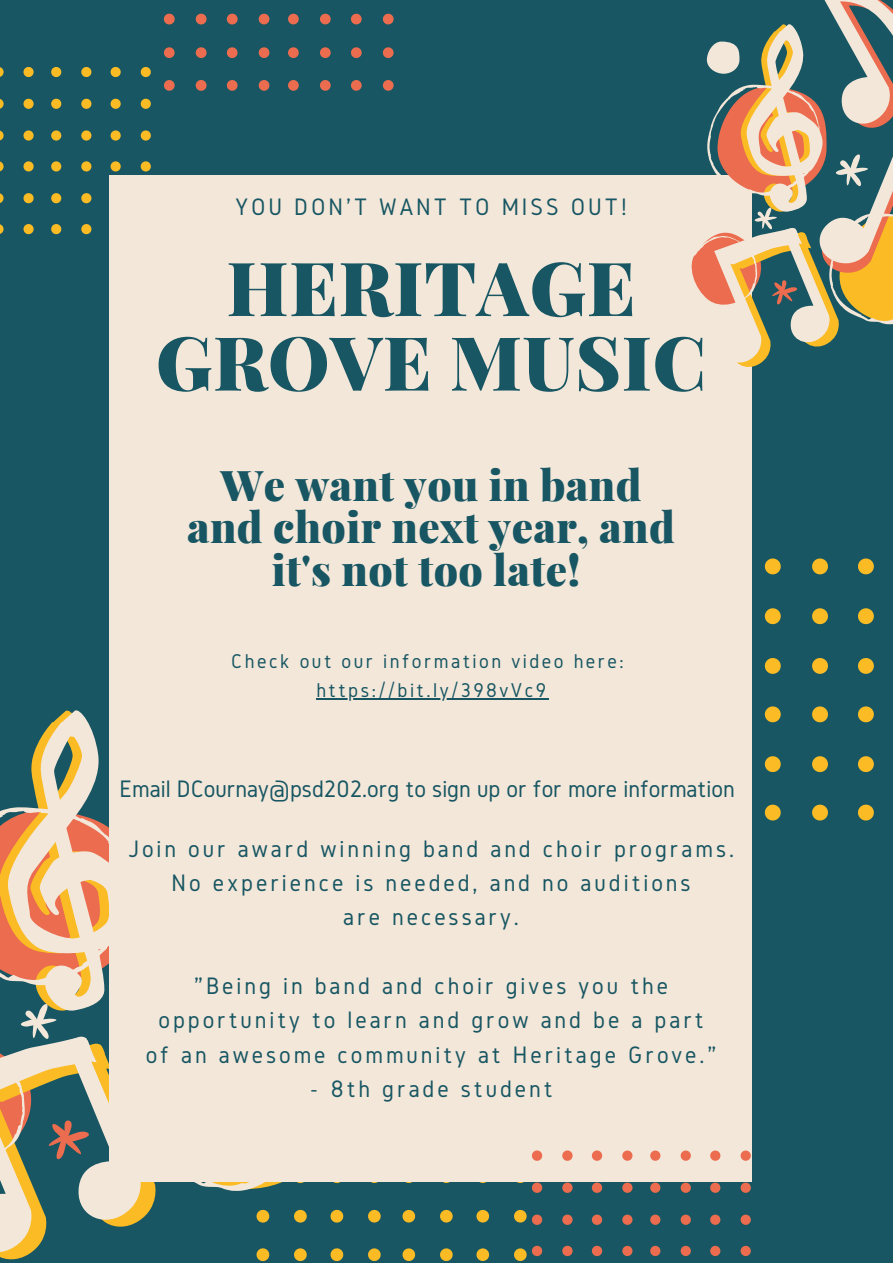
<style>
.page{position:relative;width:893px;height:1263px;background:#175662}
.page>*{position:absolute;margin:0;border:0;box-sizing:border-box;transform-origin:0 0}
.t1{font:900 74.78px/74.6px "Playfair Display";letter-spacing:.01em;color:#175662;text-align:center}
.t2{font:900 42.38px/42.2px "Playfair Display";letter-spacing:.01em;color:#175662;text-align:center}
.t3{font:24.75px "Gidole";letter-spacing:.12em;color:#175662}
.t4{font:24.75px "Gidole";color:#175662}
.t5{font:20.77px "Gidole";letter-spacing:.12em;color:#175662}
</style>
<div class="page">
<svg style="left:51px;top:67px;width:10px;height:10px"></svg>
<svg style="left:51px;top:99px;width:10px;height:10px"></svg>
<svg style="left:51px;top:130px;width:10px;height:11px"></svg>
<svg style="left:51px;top:161px;width:10px;height:10px"></svg>
<svg style="left:51px;top:193px;width:10px;height:10px"></svg>
<svg style="left:51px;top:224px;width:10px;height:10px"></svg>
<svg style="left:81px;top:67px;width:10px;height:10px"></svg>
<svg style="left:81px;top:99px;width:10px;height:10px"></svg>
<svg style="left:81px;top:130px;width:10px;height:11px"></svg>
<svg style="left:81px;top:161px;width:10px;height:10px"></svg>
<svg style="left:81px;top:193px;width:10px;height:10px"></svg>
<svg style="left:81px;top:224px;width:10px;height:10px"></svg>
<svg style="left:111px;top:67px;width:10px;height:10px"></svg>
<svg style="left:111px;top:99px;width:10px;height:10px"></svg>
<svg style="left:111px;top:130px;width:10px;height:11px"></svg>
<svg style="left:111px;top:161px;width:10px;height:10px"></svg>
<svg style="left:141px;top:67px;width:10px;height:10px"></svg>
<svg style="left:141px;top:99px;width:10px;height:10px"></svg>
<svg style="left:141px;top:130px;width:10px;height:11px"></svg>
<svg style="left:141px;top:161px;width:10px;height:10px"></svg>
<svg style="left:0;top:67px;width:4px;height:10px"></svg>
<svg style="left:0;top:99px;width:4px;height:10px"></svg>
<svg style="left:0;top:130px;width:4px;height:11px"></svg>
<svg style="left:0;top:161px;width:4px;height:11px"></svg>
<svg style="left:0;top:193px;width:4px;height:10px"></svg>
<svg style="left:0;top:224px;width:4px;height:10px"></svg>
<svg style="left:23px;top:67px;width:11px;height:10px"></svg>
<svg style="left:23px;top:99px;width:11px;height:10px"></svg>
<svg style="left:23px;top:130px;width:11px;height:11px"></svg>
<svg style="left:23px;top:161px;width:11px;height:10px"></svg>
<svg style="left:23px;top:193px;width:11px;height:10px"></svg>
<svg style="left:23px;top:224px;width:11px;height:10px"></svg>
<svg style="left:765px;top:558px;width:15px;height:16px"></svg>
<svg style="left:765px;top:608px;width:15px;height:16px"></svg>
<svg style="left:765px;top:658px;width:15px;height:16px"></svg>
<svg style="left:765px;top:706px;width:15px;height:16px"></svg>
<svg style="left:765px;top:756px;width:15px;height:16px"></svg>
<svg style="left:765px;top:805px;width:15px;height:15px"></svg>
<svg style="left:812px;top:558px;width:16px;height:16px"></svg>
<svg style="left:812px;top:608px;width:16px;height:16px"></svg>
<svg style="left:812px;top:658px;width:16px;height:16px"></svg>
<svg style="left:812px;top:706px;width:16px;height:16px"></svg>
<svg style="left:812px;top:756px;width:16px;height:16px"></svg>
<svg style="left:812px;top:805px;width:16px;height:15px"></svg>
<svg style="left:858px;top:558px;width:16px;height:16px"></svg>
<svg style="left:858px;top:608px;width:16px;height:16px"></svg>
<svg style="left:858px;top:658px;width:16px;height:16px"></svg>
<svg style="left:858px;top:706px;width:16px;height:16px"></svg>
<svg style="left:858px;top:756px;width:16px;height:16px"></svg>
<svg style="left:858px;top:805px;width:16px;height:15px"></svg>
<svg style="left:402px;top:1181px;width:13px;height:2px"></svg>
<svg style="left:402px;top:1210px;width:13px;height:12px"></svg>
<svg style="left:402px;top:1248px;width:13px;height:13px"></svg>
<svg style="left:440px;top:1181px;width:13px;height:2px"></svg>
<svg style="left:440px;top:1210px;width:13px;height:12px"></svg>
<svg style="left:440px;top:1248px;width:13px;height:13px"></svg>
<svg style="left:476px;top:1181px;width:13px;height:2px"></svg>
<svg style="left:476px;top:1210px;width:13px;height:12px"></svg>
<svg style="left:476px;top:1248px;width:13px;height:13px"></svg>
<svg style="left:514px;top:1181px;width:12px;height:2px"></svg>
<svg style="left:514px;top:1210px;width:12px;height:12px"></svg>
<svg style="left:514px;top:1248px;width:12px;height:13px"></svg>
<svg style="left:368px;top:1181px;width:13px;height:2px"></svg>
<svg style="left:368px;top:1210px;width:13px;height:12px"></svg>
<svg style="left:368px;top:1248px;width:13px;height:13px"></svg>
<svg style="left:0;top:710px;width:349px;height:552px"></svg>
<svg style="left:288px;top:14px;width:11px;height:10px"></svg>
<svg style="left:288px;top:47px;width:11px;height:11px"></svg>
<svg style="left:288px;top:80px;width:11px;height:11px"></svg>
<svg style="left:320px;top:14px;width:11px;height:10px"></svg>
<svg style="left:320px;top:47px;width:11px;height:11px"></svg>
<svg style="left:320px;top:80px;width:11px;height:11px"></svg>
<svg style="left:351px;top:14px;width:11px;height:10px"></svg>
<svg style="left:351px;top:47px;width:11px;height:11px"></svg>
<svg style="left:351px;top:80px;width:11px;height:11px"></svg>
<svg style="left:383px;top:14px;width:10px;height:10px"></svg>
<svg style="left:383px;top:47px;width:10px;height:11px"></svg>
<svg style="left:383px;top:80px;width:10px;height:11px"></svg>
<svg style="left:164px;top:14px;width:11px;height:10px"></svg>
<svg style="left:164px;top:47px;width:11px;height:11px"></svg>
<svg style="left:164px;top:80px;width:11px;height:11px"></svg>
<svg style="left:196px;top:14px;width:10px;height:10px"></svg>
<svg style="left:196px;top:47px;width:11px;height:11px"></svg>
<svg style="left:196px;top:80px;width:10px;height:11px"></svg>
<svg style="left:227px;top:14px;width:11px;height:10px"></svg>
<svg style="left:227px;top:47px;width:10px;height:11px"></svg>
<svg style="left:227px;top:80px;width:10px;height:11px"></svg>
<svg style="left:259px;top:14px;width:10px;height:10px"></svg>
<svg style="left:259px;top:47px;width:10px;height:11px"></svg>
<svg style="left:259px;top:80px;width:10px;height:11px"></svg>
<div style="left:109px;top:175px;width:642px;height:1006px;background:#f3e7da"></div>
<svg style="left:691px;top:0;width:202px;height:371px"></svg>
<svg style="left:650px;top:1150px;width:10px;height:11px"></svg>
<svg style="left:650px;top:1182px;width:10px;height:11px"></svg>
<svg style="left:650px;top:1214px;width:10px;height:11px"></svg>
<svg style="left:650px;top:1246px;width:10px;height:10px"></svg>
<svg style="left:680px;top:1150px;width:11px;height:11px"></svg>
<svg style="left:680px;top:1182px;width:11px;height:11px"></svg>
<svg style="left:680px;top:1214px;width:11px;height:11px"></svg>
<svg style="left:680px;top:1246px;width:11px;height:10px"></svg>
<svg style="left:710px;top:1150px;width:10px;height:11px"></svg>
<svg style="left:710px;top:1182px;width:10px;height:11px"></svg>
<svg style="left:710px;top:1214px;width:10px;height:11px"></svg>
<svg style="left:710px;top:1246px;width:10px;height:10px"></svg>
<svg style="left:740px;top:1150px;width:11px;height:11px"></svg>
<svg style="left:740px;top:1182px;width:11px;height:11px"></svg>
<svg style="left:740px;top:1214px;width:11px;height:11px"></svg>
<svg style="left:740px;top:1246px;width:11px;height:10px"></svg>
<svg style="left:532px;top:1150px;width:10px;height:11px"></svg>
<svg style="left:532px;top:1182px;width:10px;height:11px"></svg>
<svg style="left:532px;top:1214px;width:10px;height:11px"></svg>
<svg style="left:532px;top:1246px;width:10px;height:10px"></svg>
<svg style="left:562px;top:1150px;width:10px;height:11px"></svg>
<svg style="left:562px;top:1182px;width:10px;height:11px"></svg>
<svg style="left:562px;top:1214px;width:10px;height:11px"></svg>
<svg style="left:562px;top:1246px;width:10px;height:10px"></svg>
<svg style="left:592px;top:1150px;width:10px;height:11px"></svg>
<svg style="left:592px;top:1182px;width:10px;height:11px"></svg>
<svg style="left:592px;top:1214px;width:10px;height:11px"></svg>
<svg style="left:592px;top:1246px;width:10px;height:10px"></svg>
<svg style="left:622px;top:1150px;width:10px;height:11px"></svg>
<svg style="left:622px;top:1182px;width:10px;height:11px"></svg>
<svg style="left:622px;top:1214px;width:10px;height:11px"></svg>
<svg style="left:622px;top:1246px;width:10px;height:10px"></svg>
<hr style="left:316px;top:698px;width:233px;height:2px;background:#175662">
<p class="t3" style="left:235px;top:193px;width:393px">YOU DON'T WANT TO MISS OUT!</p>
<p class="t1" style="left:156px;top:248px;width:552px">HERITAGE<br>GROVE MUSIC</p>
<p class="t2" style="left:187px;top:462px;width:489px">We want you in band and choir next year, and it's not too late!</p>
<p class="t5" style="left:231px;top:649px;width:394px">Check out our information video here:</p>
<p class="t5" style="left:316px;top:678px;width:231px">https://bit.ly/398vVc9</p>
<p class="t4" style="left:120px;top:775px;width:616px">Email DCournay@psd202.org to sign up or for more information</p>
<p class="t3" style="left:128px;top:835px;width:607px">Join our award winning band and choir programs.</p>
<p class="t3" style="left:171px;top:869px;width:520px">No experience is needed, and no auditions</p>
<p class="t3" style="left:343px;top:903px;width:177px">are necessary.</p>
<p class="t3" style="left:194px;top:972px;width:475px">"Being in band and choir gives you the</p>
<p class="t3" style="left:158px;top:1006px;width:547px">opportunity to learn and grow and be a part</p>
<p class="t3" style="left:146px;top:1041px;width:572px">of an awesome community at Heritage Grove."</p>
<p class="t3" style="left:309px;top:1075px;width:244px">- 8th grade student</p>
</div>
